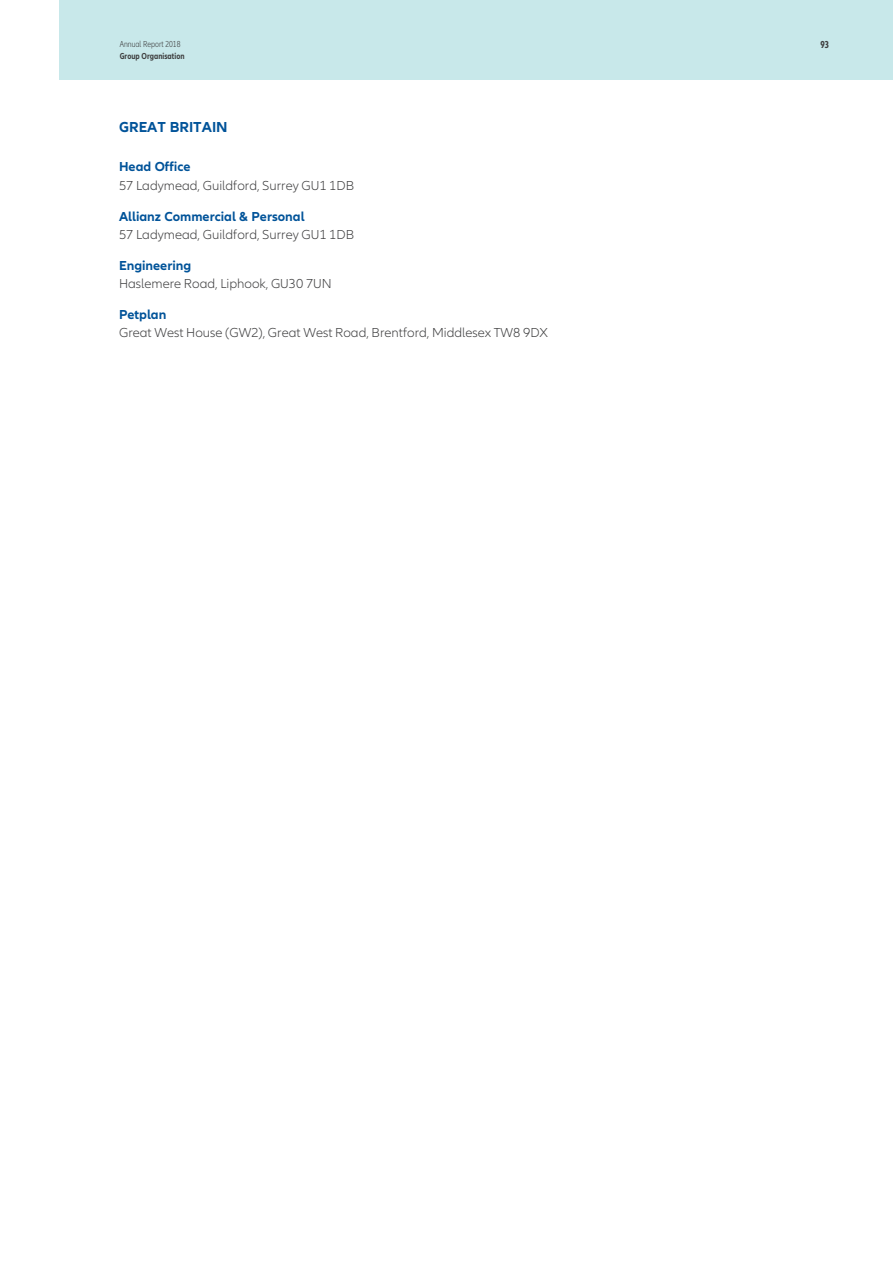
<style>
.page{position:relative;width:893px;height:1263px;background:#fff}
.page>*{position:absolute;margin:0;border:0;box-sizing:border-box;transform-origin:0 0}
.t1{font:700 15px "Allianz Neo";color:#015399}
.t2{font:300 13.5px "Allianz Neo";color:#3e3e3f}
.t3{font:700 13.5px "Allianz Neo";color:#015399}
.t4{font:700 condensed 10.5px "Allianz Neo";color:#3e3e3f}
.t5{font:700 condensed 9px "Allianz Neo";color:#3e3e3f}
.t6{font:300 condensed 9px "Allianz Neo";color:#3e3e3f}
</style>
<div class="page">
<div style="left:60px;top:0;width:833px;height:80px;background:#c8e8ea"></div>
<p class="t6" style="left:120px;top:39px;width:62px">Annual Report 2018</p>
<p class="t4" style="left:820px;top:38px;width:10px">93</p>
<p class="t5" style="left:120px;top:50px;width:66px">Group Organisation</p>
<p class="t1" style="left:119px;top:118px;width:110px">GREAT BRITAIN</p>
<p class="t3" style="left:119px;top:159px;width:73px">Head Office</p>
<p class="t2" style="left:119px;top:178px;width:237px">57 Ladymead, Guildford, Surrey GU1 1DB</p>
<p class="t3" style="left:119px;top:209px;width:187px">Allianz Commercial &amp; Personal</p>
<p class="t2" style="left:119px;top:227px;width:237px">57 Ladymead, Guildford, Surrey GU1 1DB</p>
<p class="t3" style="left:119px;top:258px;width:74px">Engineering</p>
<p class="t2" style="left:119px;top:276px;width:214px">Haslemere Road, Liphook, GU30 7UN</p>
<p class="t3" style="left:119px;top:306px;width:49px">Petplan</p>
<p class="t2" style="left:119px;top:325px;width:430px">Great West House (GW2), Great West Road, Brentford, Middlesex TW8 9DX</p>
</div>
